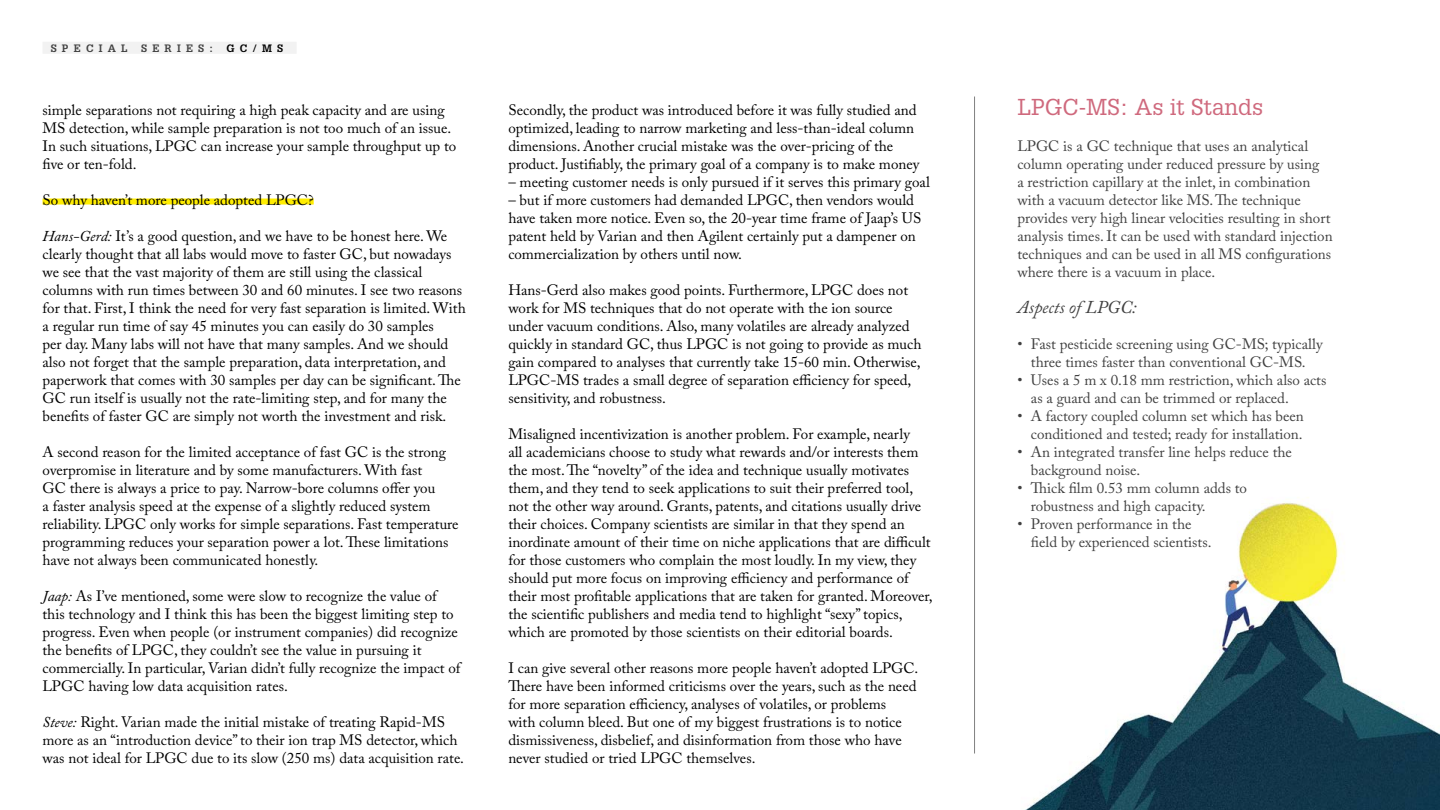
<style>
.page{position:relative;width:1440px;height:810px;background:#fff}
.page>*{position:absolute;margin:0;border:0;box-sizing:border-box;transform-origin:0 0}
.t1{font:22.5px "Glypha LT Std";color:#cf697d}
.t2{font:italic 18px "Adobe Caslon Pro";color:#404040}
.t3{font:15px/18px "Adobe Caslon Pro";color:#000}
.t4{font:15px/18px "Adobe Caslon Pro";color:#404040}
.t5{font:700 10.5px "Glypha LT Std";letter-spacing:.5em;color:#404040}
.t6{font:700 10.5px "Glypha LT Std";color:#000}
.s1{font-style:italic}
</style>
<div class="page">
<img style="left:1025px;top:497px;width:415px;height:313px">
<div style="left:43px;top:42px;width:254px;height:12px;background:#f2f2f2"></div>
<div style="left:43px;top:199px;width:271px;height:6px;background:#ffed00"></div>
<hr style="left:974px;top:97px;width:1px;height:657px;background:#808080">
<p class="t5" style="left:51px;top:41px;width:79px">SPECIAL</p>
<p class="t5" style="left:141px;top:41px;width:73px">SERIES:</p>
<p class="t6" style="left:226px;top:41px;width:58px">GC/MS</p>
<p class="t3" style="left:43px;top:100px;width:415px">simple separations not requiring a high peak capacity and are using MS detection, while sample preparation is not too much of an issue.<br>In such situations, LPGC can increase your sample throughput up to five or ten-fold.</p>
<p class="t3" style="left:43px;top:190px;width:273px">So why haven’t more people adopted LPGC?</p>
<p class="t3" style="left:43px;top:226px;width:425px"><span class="s1">Hans-Gerd:</span> It’s a good question, and we have to be honest here. We clearly thought that all labs would move to faster GC, but nowadays we see that the vast majority of them are still using the classical columns with run times between 30 and 60 minutes. I see two reasons for that. First, I think the need for very fast separation is limited. With a regular run time of say 45 minutes you can easily do 30 samples<br>per day. Many labs will not have that many samples. And we should also not forget that the sample preparation, data interpretation, and paperwork that comes with 30 samples per day can be significant. The GC run itself is usually not the rate-limiting step, and for many the benefits of faster GC are simply not worth the investment and risk.</p>
<p class="t3" style="left:43px;top:442px;width:418px">A second reason for the limited acceptance of fast GC is the strong overpromise in literature and by some manufacturers. With fast<br>GC there is always a price to pay. Narrow-bore columns offer you<br>a faster analysis speed at the expense of a slightly reduced system reliability. LPGC only works for simple separations. Fast temperature programming reduces your separation power a lot. These limitations have not always been communicated honestly.</p>
<p class="t3" style="left:43px;top:586px;width:420px"><span class="s1">Jaap:</span> As I’ve mentioned, some were slow to recognize the value of this technology and I think this has been the biggest limiting step to progress. Even when people (or instrument companies) did recognize the benefits of LPGC, they couldn’t see the value in pursuing it commercially. In particular, Varian didn’t fully recognize the impact of LPGC having low data acquisition rates.</p>
<p class="t3" style="left:43px;top:712px;width:423px"><span class="s1">Steve:</span> Right. Varian made the initial mistake of treating Rapid-MS more as an “introduction device” to their ion trap MS detector, which was not ideal for LPGC due to its slow (250 ms) data acquisition rate.</p>
<p class="t3" style="left:508px;top:100px;width:413px">Secondly, the product was introduced before it was fully studied and optimized, leading to narrow marketing and less-than-ideal column dimensions. Another crucial mistake was the over-pricing of the product. Justifiably, the primary goal of a company is to make money</p>
<p class="t3" style="left:508px;top:172px;width:423px">– meeting customer needs is only pursued if it serves this primary goal</p>
<p class="t3" style="left:508px;top:190px;width:415px">– but if more customers had demanded LPGC, then vendors would have taken more notice. Even so, the 20-year time frame of Jaap’s US patent held by Varian and then Agilent certainly put a dampener on commercialization by others until now.</p>
<p class="t3" style="left:508px;top:280px;width:415px">Hans-Gerd also makes good points. Furthermore, LPGC does not work for MS techniques that do not operate with the ion source under vacuum conditions. Also, many volatiles are already analyzed quickly in standard GC, thus LPGC is not going to provide as much gain compared to analyses that currently take 15-60 min. Otherwise, LPGC-MS trades a small degree of separation efficiency for speed, sensitivity, and robustness.</p>
<p class="t3" style="left:508px;top:424px;width:426px">Misaligned incentivization is another problem. For example, nearly<br>all academicians choose to study what rewards and/or interests them the most. The “novelty” of the idea and technique usually motivates them, and they tend to seek applications to suit their preferred tool, not the other way around. Grants, patents, and citations usually drive their choices. Company scientists are similar in that they spend an inordinate amount of their time on niche applications that are difficult for those customers who complain the most loudly. In my view, they should put more focus on improving efficiency and performance of their most profitable applications that are taken for granted. Moreover, the scientific publishers and media tend to highlight “sexy” topics, which are promoted by those scientists on their editorial boards.</p>
<p class="t3" style="left:508px;top:658px;width:412px">I can give several other reasons more people haven’t adopted LPGC.<br>There have been informed criticisms over the years, such as the need for more separation efficiency, analyses of volatiles, or problems<br>with column bleed. But one of my biggest frustrations is to notice dismissiveness, disbelief, and disinformation from those who have never studied or tried LPGC themselves.</p>
<h1 class="t1" style="left:1017px;top:93px;width:247px">LPGC-MS: As it Stands</h1>
<p class="t4" style="left:1017px;top:136px;width:317px">LPGC is a GC technique that uses an analytical column operating under reduced pressure by using<br>a restriction capillary at the inlet, in combination with a vacuum detector like MS. The technique provides very high linear velocities resulting in short analysis times. It can be used with standard injection techniques and can be used in all MS configurations where there is a vacuum in place.</p>
<p class="t2" style="left:1017px;top:296px;width:121px">Aspects of LPGC:</p>
<p class="t4" style="left:1017px;top:334px;width:307px;text-align:center">• Fast pesticide screening using GC-MS; typically three times faster than conventional GC-MS.</p>
<p class="t4" style="left:1031px;top:370px;width:297px;text-indent:-14px">• Uses a 5 m x 0.18 mm restriction, which also acts as a guard and can be trimmed or replaced.</p>
<p class="t4" style="left:1017px;top:406px;width:288px;text-align:right">• A factory coupled column set which has been conditioned and tested; ready for installation.</p>
<p class="t4" style="left:1031px;top:442px;width:263px;text-indent:-14px">• An integrated transfer line helps reduce the background noise.</p>
<p class="t4" style="left:1031px;top:478px;width:218px;text-indent:-14px">• Thick film 0.53 mm column adds to robustness and high capacity.</p>
<p class="t4" style="left:1031px;top:514px;width:182px;text-indent:-14px">• Proven performance in the field by experienced scientists.</p>
</div>
